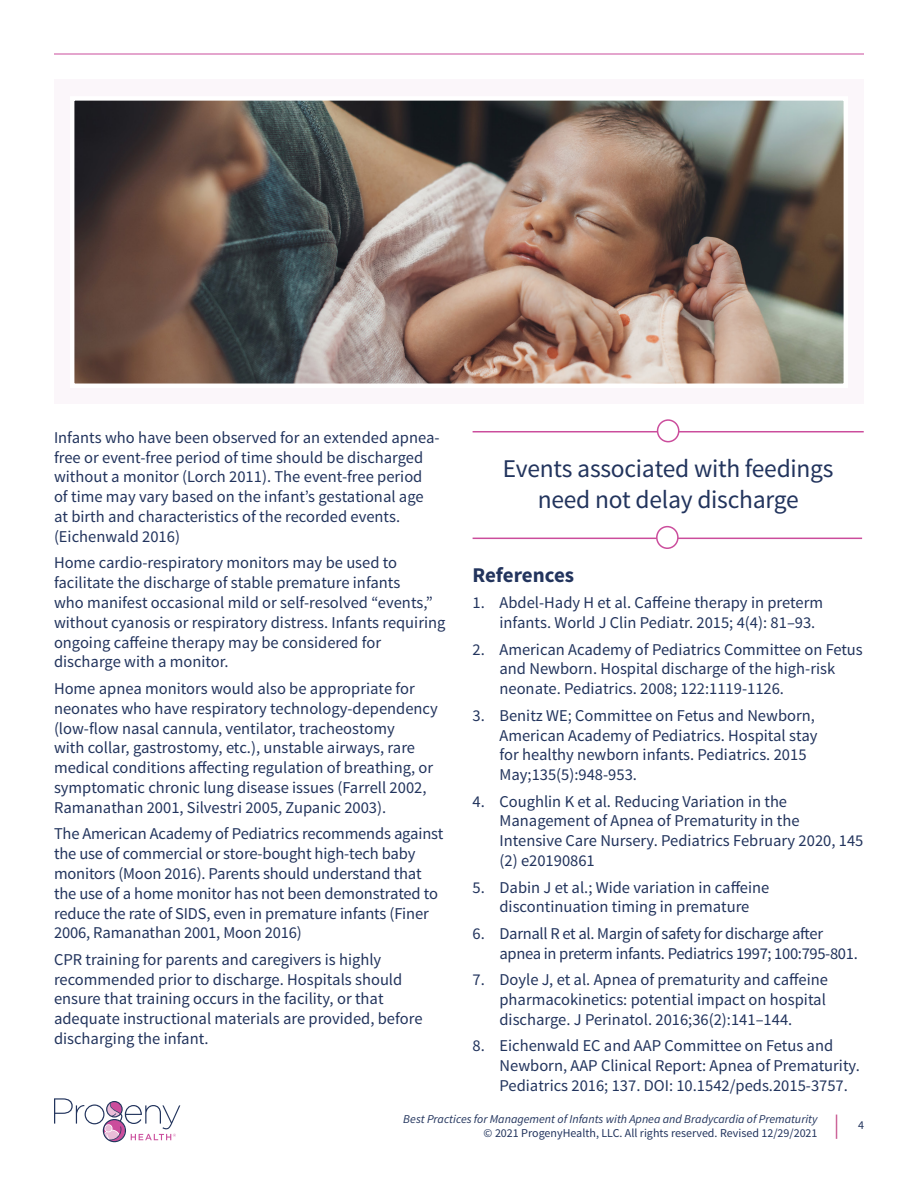
<style>
.page{position:relative;width:918px;height:1188px;background:#fff}
.page>*{position:absolute;margin:0;border:0;box-sizing:border-box;transform-origin:0 0}
.t1{font:25.5px/30.6px "Source Sans Pro";letter-spacing:-.01em;color:#22345d;text-align:center}
.t2{font:700 21px "Source Sans Pro";letter-spacing:-.005em;color:#22345d}
.t3{font:16.5px/19.8px "Source Sans Pro";color:#22345d}
.t4{font:16.5px/19.8px "Source Sans Pro";letter-spacing:-.02em;color:#22345d}
.t5{font:italic 12px "Source Sans Pro";color:#22345d}
.t6{font:12px "Source Sans Pro";color:#22345d}
</style>
<div class="page">
<svg style="left:836px;top:1115px;width:1px;height:24px"></svg>
<hr style="left:54px;top:54px;width:810px;height:1px;background:#cb4d9c">
<svg style="left:54px;top:1098px;width:126px;height:44px"></svg>
<div style="left:54px;top:79px;width:810px;height:325px;background:#fbf6fa"></div>
<img style="left:75px;top:101px;width:768px;height:282px">
<div style="left:70px;top:96px;width:778px;height:292px;border:4px solid #fff"></div>
<hr style="left:473px;top:538px;width:389px;height:1px;background:#cb4d9c">
<div style="left:657px;top:527px;width:21px;height:21px;background:#fff;border-radius:50%"></div>
<div style="left:656px;top:526px;width:23px;height:23px;border:2px solid #cb4d9c;border-radius:50%"></div>
<hr style="left:473px;top:431px;width:391px;height:1px;background:#cb4d9c">
<div style="left:658px;top:420px;width:21px;height:22px;background:#fff;border-radius:50%"></div>
<div style="left:657px;top:419px;width:22px;height:23px;border:2px solid #cb4d9c;border-radius:50%"></div>
<p class="t3" style="left:54px;top:428px;width:387px">Infants who have been observed for an extended apnea&shy;free or event-free period of time should be discharged without a monitor (Lorch 2011). The event-free period of time may vary based on the infant’s gestational age at birth and characteristics of the recorded events. (Eichenwald 2016)</p>
<p class="t3" style="left:54px;top:553px;width:393px">Home cardio-respiratory monitors may be used to facilitate the discharge of stable premature infants<br>who manifest occasional mild or self-resolved “events,” without cyanosis or respiratory distress. Infants requiring ongoing caffeine therapy may be considered for discharge with a monitor.</p>
<p class="t3" style="left:54px;top:679px;width:385px">Home apnea monitors would also be appropriate for neonates who have respiratory technology-dependency (low-flow nasal cannula, ventilator, tracheostomy<br>with collar, gastrostomy, etc.), unstable airways, rare medical conditions affecting regulation of breathing, or symptomatic chronic lung disease issues (Farrell 2002, Ramanathan 2001, Silvestri 2005, Zupanic 2003).</p>
<p class="t3" style="left:54px;top:824px;width:391px">The American Academy of Pediatrics recommends against the use of commercial or store-bought high-tech baby monitors (Moon 2016). Parents should understand that the use of a home monitor has not been demonstrated to reduce the rate of SIDS, even in premature infants (Finer 2006, Ramanathan 2001, Moon 2016)</p>
<p class="t3" style="left:54px;top:950px;width:370px">CPR training for parents and caregivers is highly recommended prior to discharge. Hospitals should ensure that training occurs in the facility, or that adequate instructional materials are provided, before discharging the infant.</p>
<p class="t1" style="left:503px;top:454px;width:332px">Events associated with feedings need not delay discharge</p>
<p class="t2" style="left:472px;top:561px;width:103px">References</p>
<p class="t3" style="left:500px;top:593px;width:325px;text-indent:-27px">1. Abdel-Hady H et al. Caffeine therapy in preterm infants. World J Clin Pediatr. 2015; 4(4): 81–93.</p>
<p class="t3" style="left:500px;top:639px;width:365px;text-indent:-27px">2. American Academy of Pediatrics Committee on Fetus and Newborn. Hospital discharge of the high-risk neonate. Pediatrics. 2008; 122:1119-1126.</p>
<p class="t3" style="left:500px;top:706px;width:319px;text-indent:-27px">3. Benitz WE; Committee on Fetus and Newborn, American Academy of Pediatrics. Hospital stay for healthy newborn infants. Pediatrics. 2015<br>May;135(5):948-953.</p>
<p class="t3" style="left:500px;top:792px;width:365px;text-indent:-27px">4. Coughlin K et al. Reducing Variation in the Management of Apnea of Prematurity in the Intensive Care Nursery. Pediatrics February 2020, 145 (2) e20190861</p>
<p class="t3" style="left:472px;top:878px;width:298px;text-align:center">5. Dabin J et al.; Wide variation in caffeine discontinuation timing in premature</p>
<p class="t4" style="left:500px;top:924px;width:360px;text-indent:-27px">6. Darnall R et al. Margin of safety for discharge after apnea in preterm infants. Pediatrics 1997; 100:795-801.</p>
<p class="t3" style="left:500px;top:970px;width:330px;text-indent:-27px">7. Doyle J, et al. Apnea of prematurity and caffeine pharmacokinetics: potential impact on hospital discharge. J Perinatol. 2016;36(2):141–144.</p>
<p class="t3" style="left:500px;top:1036px;width:362px;text-indent:-27px">8. Eichenwald EC and AAP Committee on Fetus and<br>Newborn, AAP Clinical Report: Apnea of Prematurity.<br>Pediatrics 2016; 137. DOI: 10.1542/peds.2015-3757.</p>
<p class="t5" style="left:403px;top:1112px;width:416px">Best Practices for Management of Infants with Apnea and Bradycardia of Prematurity</p>
<p class="t6" style="left:484px;top:1126px;width:335px">© 2021 ProgenyHealth, LLC. All rights reserved. Revised 12/29/2021</p>
<p class="t6" style="left:858px;top:1118px;width:7px">4</p>
</div>
